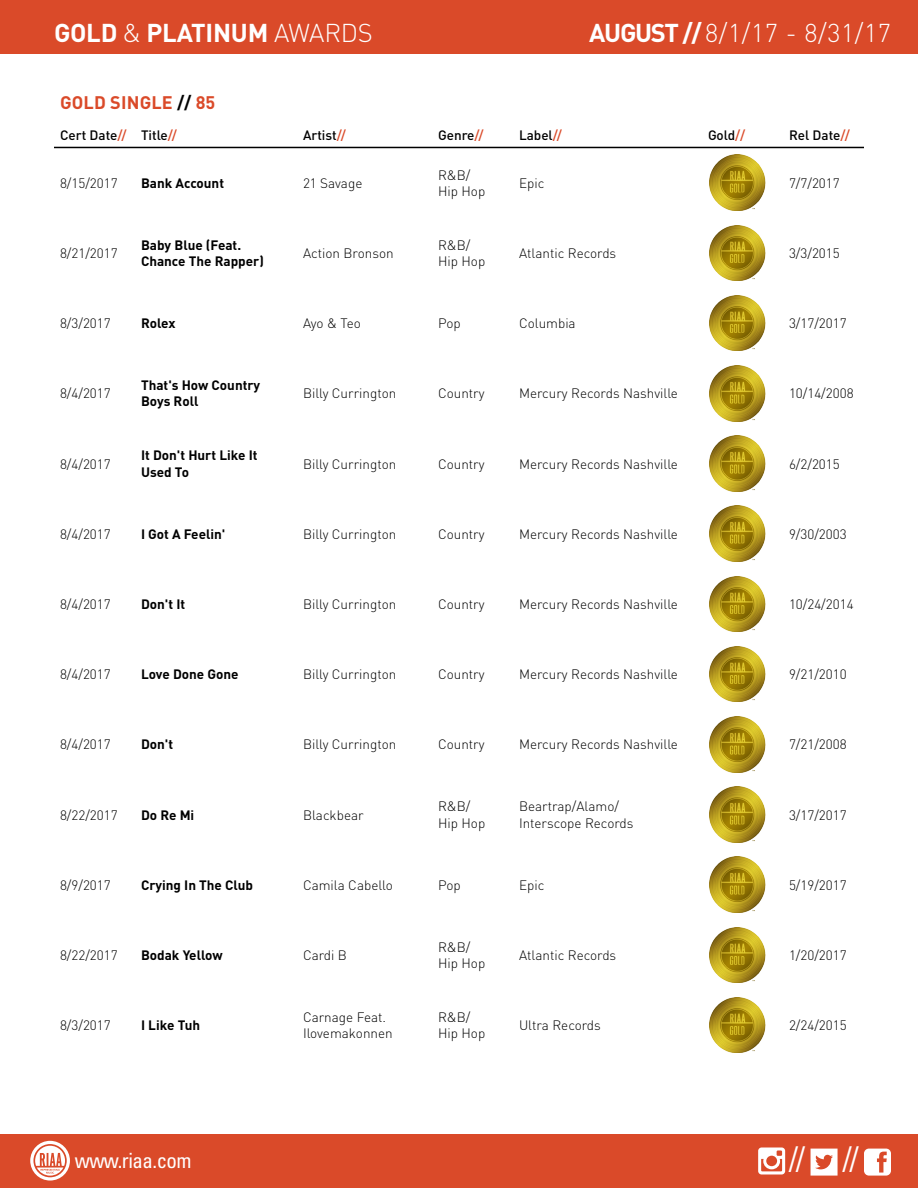
<style>
.page{position:relative;width:918px;height:1188px;background:#fff}
.page>*{position:absolute;margin:0;border:0;box-sizing:border-box;transform-origin:0 0}
.t1{font:condensed 31.5px "Univers LT Std";color:#fff}
.t2{font:300 25.5px "DINOT";color:#fff}
.t3{font:700 25.5px "DINOT";letter-spacing:-.01em;color:#fff}
.t4{font:condensed 21px "Univers LT Std";letter-spacing:-.025em;color:#fff}
.t5{font:700 18px "DINOT";letter-spacing:.01em;color:#da4a29}
.t6{font:300 13.5px/16.2px "DINOT";color:#000}
.t7{font:700 13.5px/16.2px "DINOT";color:#000}
.t8{font:500 13.5px "DINOT";color:#000}
.s1{font-weight:300}
.s2{font-weight:700}
.s3{color:#000}
.s4{color:#da4a29}
</style>
<div class="page">
<div style="left:0;top:1134px;width:918px;height:54px;background:#da4a29"></div>
<div style="left:0;top:0;width:918px;height:54px;background:#da4a29"></div>
<svg style="left:758px;top:1148px;width:27px;height:26px"></svg>
<svg style="left:811px;top:1149px;width:27px;height:27px"></svg>
<svg style="left:864px;top:1149px;width:27px;height:27px"></svg>
<svg style="left:30px;top:1141px;width:40px;height:40px"></svg>
<hr style="left:54px;top:147px;width:81px;height:1px;background:#000">
<hr style="left:135px;top:147px;width:162px;height:1px;background:#000">
<hr style="left:297px;top:147px;width:135px;height:1px;background:#000">
<hr style="left:432px;top:147px;width:81px;height:1px;background:#000">
<hr style="left:513px;top:147px;width:189px;height:1px;background:#000">
<hr style="left:702px;top:147px;width:81px;height:1px;background:#000">
<hr style="left:783px;top:147px;width:81px;height:1px;background:#000">
<img style="left:710px;top:155px;width:56px;height:56px">
<img style="left:710px;top:225px;width:56px;height:56px">
<img style="left:710px;top:295px;width:56px;height:56px">
<img style="left:710px;top:366px;width:56px;height:55px">
<img style="left:710px;top:436px;width:56px;height:55px">
<img style="left:710px;top:506px;width:56px;height:56px">
<img style="left:710px;top:576px;width:56px;height:56px">
<img style="left:710px;top:646px;width:56px;height:56px">
<img style="left:710px;top:717px;width:56px;height:55px">
<img style="left:710px;top:787px;width:56px;height:55px">
<img style="left:710px;top:857px;width:56px;height:56px">
<img style="left:710px;top:927px;width:56px;height:56px">
<img style="left:710px;top:997px;width:56px;height:56px">
<h2 class="t3" style="left:54px;top:15px;width:320px">GOLD <span class="s1">&amp;</span> PLATINUM <span class="s1">AWARDS</span></h2>
<h2 class="t2" style="left:589px;top:15px;width:303px"><span class="s2">AUGUST //</span>8/1/17 - 8/31/17</h2>
<h3 class="t5" style="left:60px;top:90px;width:157px">GOLD SINGLE <span class="s3">//</span> 85</h3>
<p class="t8" style="left:60px;top:126px;width:119px">Cert Date<span class="s4">//</span> Title<span class="s4">//</span></p>
<p class="t8" style="left:303px;top:126px;width:45px">Artist<span class="s4">//</span></p>
<p class="t8" style="left:438px;top:126px;width:47px">Genre<span class="s4">//</span></p>
<p class="t8" style="left:519px;top:126px;width:45px">Label<span class="s4">//</span></p>
<p class="t8" style="left:708px;top:126px;width:39px">Gold<span class="s4">//</span></p>
<p class="t8" style="left:789px;top:126px;width:62px">Rel Date<span class="s4">//</span></p>
<p class="t6" style="left:60px;top:174px;width:59px">8/15/2017</p>
<p class="t7" style="left:141px;top:174px;width:85px">Bank Account</p>
<p class="t6" style="left:303px;top:174px;width:61px">21 Savage</p>
<p class="t6" style="left:438px;top:166px;width:49px">R&amp;B/<br>Hip Hop</p>
<p class="t6" style="left:519px;top:174px;width:27px">Epic</p>
<p class="t6" style="left:789px;top:174px;width:52px">7/7/2017</p>
<p class="t6" style="left:60px;top:244px;width:59px">8/21/2017</p>
<p class="t7" style="left:141px;top:236px;width:124px">Baby Blue (Feat.<br>Chance The Rapper)</p>
<p class="t6" style="left:303px;top:244px;width:92px">Action Bronson</p>
<p class="t6" style="left:438px;top:236px;width:49px">R&amp;B/<br>Hip Hop</p>
<p class="t6" style="left:519px;top:244px;width:99px">Atlantic Records</p>
<p class="t6" style="left:789px;top:244px;width:52px">3/3/2015</p>
<p class="t6" style="left:60px;top:315px;width:52px">8/3/2017</p>
<p class="t7" style="left:141px;top:315px;width:36px">Rolex</p>
<p class="t6" style="left:303px;top:315px;width:60px">Ayo &amp; Teo</p>
<p class="t6" style="left:438px;top:315px;width:24px">Pop</p>
<p class="t6" style="left:519px;top:315px;width:58px">Columbia</p>
<p class="t6" style="left:789px;top:315px;width:59px">3/17/2017</p>
<p class="t6" style="left:60px;top:385px;width:52px">8/4/2017</p>
<p class="t7" style="left:141px;top:377px;width:121px">That's How Country<br>Boys Roll</p>
<p class="t6" style="left:303px;top:385px;width:95px">Billy Currington</p>
<p class="t6" style="left:438px;top:385px;width:48px">Country</p>
<p class="t6" style="left:519px;top:385px;width:160px">Mercury Records Nashville</p>
<p class="t6" style="left:789px;top:385px;width:66px">10/14/2008</p>
<p class="t6" style="left:60px;top:455px;width:52px">8/4/2017</p>
<p class="t7" style="left:141px;top:447px;width:118px">It Don't Hurt Like It<br>Used To</p>
<p class="t6" style="left:303px;top:455px;width:95px">Billy Currington</p>
<p class="t6" style="left:438px;top:455px;width:48px">Country</p>
<p class="t6" style="left:519px;top:455px;width:160px">Mercury Records Nashville</p>
<p class="t6" style="left:789px;top:455px;width:52px">6/2/2015</p>
<p class="t6" style="left:60px;top:525px;width:52px">8/4/2017</p>
<p class="t7" style="left:141px;top:525px;width:86px">I Got A Feelin'</p>
<p class="t6" style="left:303px;top:525px;width:95px">Billy Currington</p>
<p class="t6" style="left:438px;top:525px;width:48px">Country</p>
<p class="t6" style="left:519px;top:525px;width:160px">Mercury Records Nashville</p>
<p class="t6" style="left:789px;top:525px;width:59px">9/30/2003</p>
<p class="t6" style="left:60px;top:595px;width:52px">8/4/2017</p>
<p class="t7" style="left:141px;top:595px;width:46px">Don't It</p>
<p class="t6" style="left:303px;top:595px;width:95px">Billy Currington</p>
<p class="t6" style="left:438px;top:595px;width:48px">Country</p>
<p class="t6" style="left:519px;top:595px;width:160px">Mercury Records Nashville</p>
<p class="t6" style="left:789px;top:595px;width:66px">10/24/2014</p>
<p class="t6" style="left:60px;top:666px;width:52px">8/4/2017</p>
<p class="t7" style="left:141px;top:666px;width:99px">Love Done Gone</p>
<p class="t6" style="left:303px;top:666px;width:95px">Billy Currington</p>
<p class="t6" style="left:438px;top:666px;width:48px">Country</p>
<p class="t6" style="left:519px;top:666px;width:160px">Mercury Records Nashville</p>
<p class="t6" style="left:789px;top:666px;width:59px">9/21/2010</p>
<p class="t6" style="left:60px;top:736px;width:52px">8/4/2017</p>
<p class="t7" style="left:141px;top:736px;width:34px">Don't</p>
<p class="t6" style="left:303px;top:736px;width:95px">Billy Currington</p>
<p class="t6" style="left:438px;top:736px;width:48px">Country</p>
<p class="t6" style="left:519px;top:736px;width:160px">Mercury Records Nashville</p>
<p class="t6" style="left:789px;top:736px;width:59px">7/21/2008</p>
<p class="t6" style="left:60px;top:806px;width:59px">8/22/2017</p>
<p class="t7" style="left:141px;top:806px;width:55px">Do Re Mi</p>
<p class="t6" style="left:303px;top:806px;width:62px">Blackbear</p>
<p class="t6" style="left:438px;top:798px;width:49px">R&amp;B/<br>Hip Hop</p>
<p class="t6" style="left:519px;top:798px;width:116px">Beartrap/Alamo/<br>Interscope Records</p>
<p class="t6" style="left:789px;top:806px;width:59px">3/17/2017</p>
<p class="t6" style="left:60px;top:876px;width:52px">8/9/2017</p>
<p class="t7" style="left:141px;top:876px;width:114px">Crying In The Club</p>
<p class="t6" style="left:303px;top:876px;width:92px">Camila Cabello</p>
<p class="t6" style="left:438px;top:876px;width:24px">Pop</p>
<p class="t6" style="left:519px;top:876px;width:27px">Epic</p>
<p class="t6" style="left:789px;top:876px;width:59px">5/19/2017</p>
<p class="t6" style="left:60px;top:946px;width:59px">8/22/2017</p>
<p class="t7" style="left:141px;top:946px;width:83px">Bodak Yellow</p>
<p class="t6" style="left:303px;top:946px;width:45px">Cardi B</p>
<p class="t6" style="left:438px;top:938px;width:49px">R&amp;B/<br>Hip Hop</p>
<p class="t6" style="left:519px;top:946px;width:99px">Atlantic Records</p>
<p class="t6" style="left:789px;top:946px;width:59px">1/20/2017</p>
<p class="t6" style="left:60px;top:1017px;width:52px">8/3/2017</p>
<p class="t7" style="left:141px;top:1017px;width:61px">I Like Tuh</p>
<p class="t6" style="left:303px;top:1009px;width:91px">Carnage Feat.<br>Ilovemakonnen</p>
<p class="t6" style="left:438px;top:1009px;width:49px">R&amp;B/<br>Hip Hop</p>
<p class="t6" style="left:519px;top:1017px;width:83px">Ultra Records</p>
<p class="t6" style="left:789px;top:1017px;width:59px">2/24/2015</p>
<h3 class="t4" style="left:75px;top:1147px;width:119px">www.riaa.com</h3>
<h1 class="t1" style="left:789px;top:1138px;width:71px">// //</h1>
</div>
